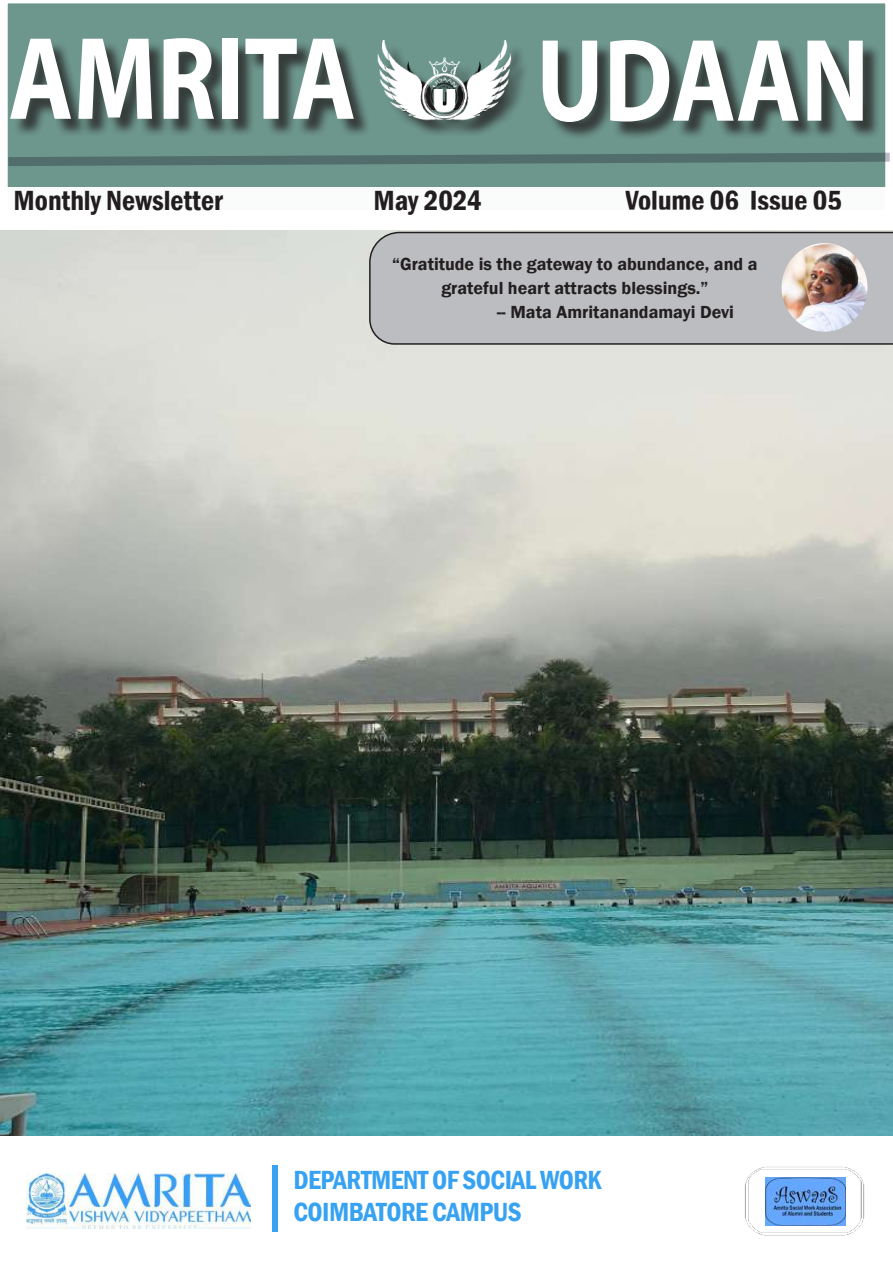
<style>
.page{position:relative;width:893px;height:1263px;background:#fff}
.page>*{position:absolute;margin:0;border:0;box-sizing:border-box;transform-origin:0 0}
.t1{font:700 118.8px "Myriad Pro";color:#fff;scale:.83 1}
.t2{font:600 condensed 28.5px "Franklin Gothic";color:#231f20}
.t3{font:600 condensed 27px/32.4px "Franklin Gothic";letter-spacing:-.02em;color:#37a2f2}
.t4{font:600 18px/24px "Franklin Gothic";color:#231f20;text-align:center}
</style>
<div class="page">
<div style="left:7px;top:3px;width:879px;height:184px;background:#6d968c"></div>
<img style="left:744px;top:1166px;width:121px;height:70px">
<div style="left:272px;top:1165px;width:5px;height:67px;background:#37a2f2"></div>
<svg style="left:2px;top:1135px;width:891px;height:1px"></svg>
<div style="left:380px;top:43px;width:149px;height:95px;background:#231f20;opacity:.75"></div>
<img style="left:367px;top:40px;width:147px;height:82px">
<svg style="left:7px;top:151px;width:883px;height:17px;background:#5e817b"></svg>
<div style="left:5px;top:181px;width:242px;height:44px;border:9px solid #fff"></div>
<div style="left:364px;top:181px;width:181px;height:44px;border:9px solid #fff"></div>
<div style="left:616px;top:181px;width:235px;height:38px;border:9px solid #fff"></div>
<div style="left:13px;top:41px;width:359px;height:96px;background:#231f20;opacity:.75"></div>
<div style="left:545px;top:43px;width:336px;height:97px;background:#231f20;opacity:.75"></div>
<img style="left:0;top:230px;width:893px;height:905px">
<div style="left:368px;top:231px;width:525px;height:114px;background:#bcbdc0"></div>
<img style="left:781px;top:243px;width:86px;height:89px">
<img style="left:26px;top:1173px;width:224px;height:55px">
<img style="left:765px;top:1178px;width:80px;height:47px">
<h1 class="t1" style="left:8px;top:1px;width:420px">AMRITA</h1>
<h1 class="t1" style="left:536px;top:3px;width:403px">UDAAN</h1>
<h2 class="t2" style="left:14px;top:181px;width:211px">Monthly Newsletter</h2>
<h2 class="t2" style="left:373px;top:181px;width:110px">May 2024</h2>
<h2 class="t2" style="left:625px;top:181px;width:218px">Volume 06 Issue 05</h2>
<p class="t4" style="left:392px;top:252px;width:367px">“Gratitude is the gateway to abundance, and a grateful heart attracts blessings.”</p>
<p class="t4" style="left:497px;top:300px;width:239px">-- Mata Amritanandamayi Devi</p>
<h3 class="t3" style="left:293px;top:1163px;width:310px">DEPARTMENT OF SOCIAL WORK<br>COIMBATORE CAMPUS</h3>
</div>
